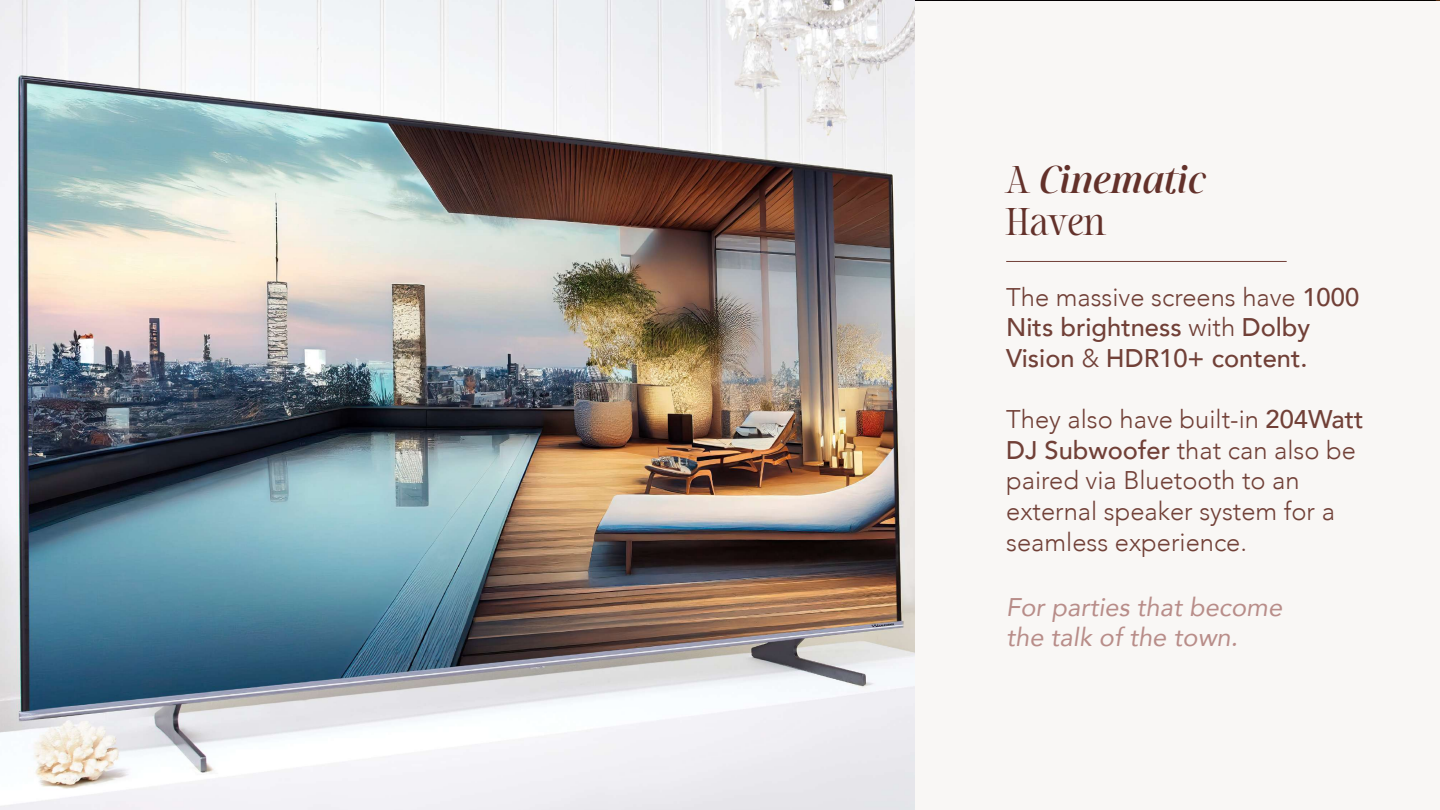
<style>
.page{position:relative;width:1440px;height:810px;background:#f9f7f5}
.page>*{position:absolute;margin:0;border:0;box-sizing:border-box;transform-origin:0 0}
.t1{font:italic 500 35.25px/42.3px "Sharpe PERSONAL";color:#63312a}
.t2{font:300 25.5px/30.6px "Avenir";color:#714037}
.t3{font:500 25.5px/30.6px "Avenir";color:#714037}
.t4{font:italic 25.5px/30.6px "Avenir";color:#b88d89}
.s1{font-weight:300;font-style:normal}
.s2{font-weight:300}
.s3{font-weight:500}
</style>
<div class="page">
<img style="left:914px;top:0;width:526px;height:1px">
<img style="left:0;top:0;width:914px;height:810px">
<hr style="left:1006px;top:261px;width:281px;height:1px;background:#714037">
<img style="left:524px;top:809px;width:916px;height:1px">
<h1 class="t1" style="left:1006px;top:159px;width:202px"><span class="s1">A</span> Cinematic<br><span class="s1">Haven</span></h1>
<p class="t3" style="left:1006px;top:280px;width:354px"><span class="s2">The massive screens have</span> 1000<br>Nits brightness <span class="s2">with</span> Dolby<br>Vision <span class="s2">&amp;</span> HDR10+ content.</p>
<p class="t2" style="left:1006px;top:404px;width:359px">They also have built-in <span class="s3">204Watt<br>DJ Subwoofer</span> that can also be paired via Bluetooth to an external speaker system for a seamless experience.</p>
<p class="t4" style="left:1006px;top:591px;width:278px">For parties that become the talk of the town.</p>
</div>
